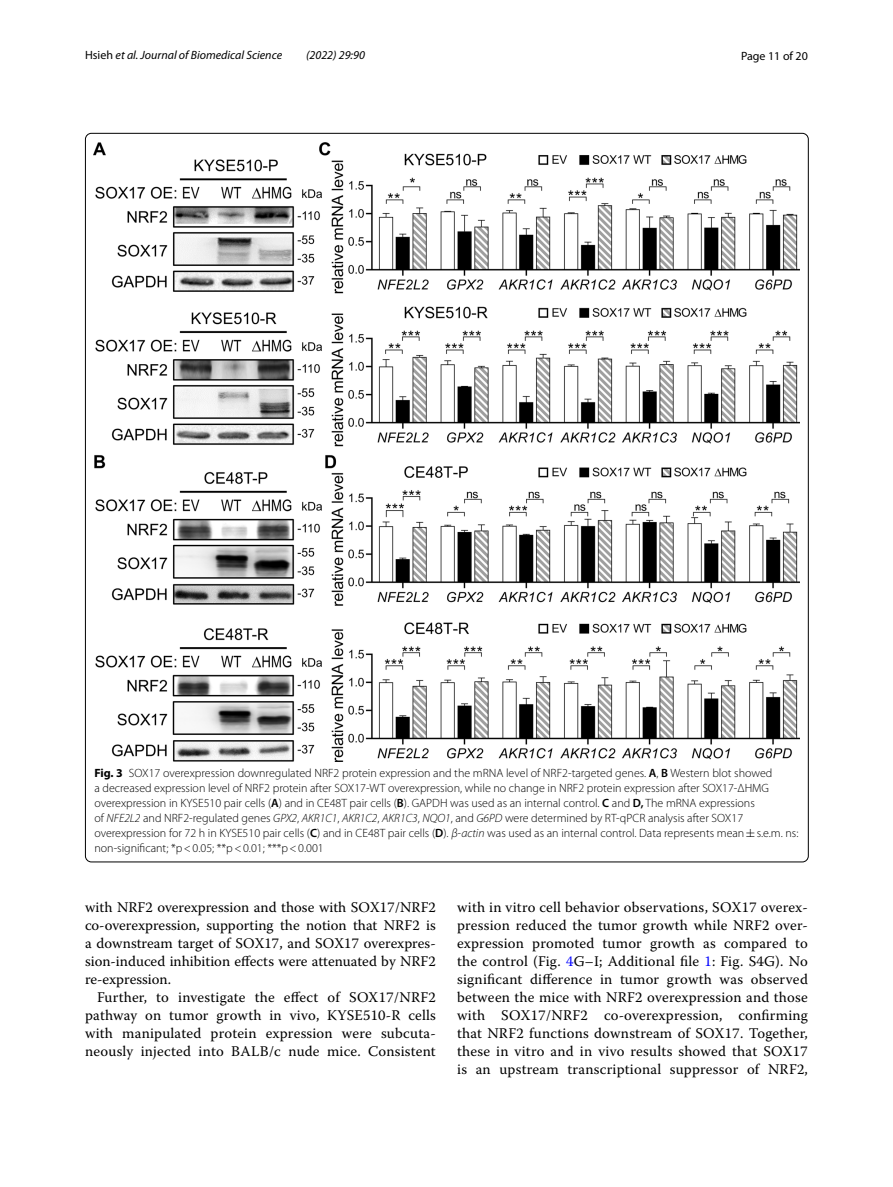
<style>
.page{position:relative;width:893px;height:1187px;background:#fff}
.page>*{position:absolute;margin:0;border:0;box-sizing:border-box;transform-origin:0 0}
.t1{font:14.7px/18px "Warnock Pro";letter-spacing:.015em;color:#000;text-align:justify}
.t2{font:300 12px/15px "Myriad Pro";color:#000}
.t3{font:italic 12px "Myriad Pro";color:#000}
.t4{font:12px "Myriad Pro";color:#000}
.s1{font-style:normal}
.s2{font-weight:700}
.s3{font-weight:600}
.s4{font-style:italic}
.s5{font-family:"MTSY";font-weight:400}
.s6{color:#00f}
</style>
<div class="page">
<img style="left:94px;top:142px;width:706px;height:619px">
<p class="t3" style="left:85px;top:48px;width:199px"><span class="s1">Hsieh</span> et al. Journal of Biomedical Science</p>
<p class="t3" style="left:306px;top:48px;width:60px">(2022) 29:90</p>
<p class="t4" style="left:741px;top:48px;width:68px">Page 11 of 20</p>
<p class="t2" style="left:94px;top:765px;width:706px"><span class="s2">Fig. 3</span> SOX17 overexpression downregulated NRF2 protein expression and the mRNA level of NRF2-targeted genes. <span class="s3">A</span>, <span class="s3">B</span> Western blot showed<br>a decreased expression level of NRF2 protein after SOX17-WT overexpression, while no change in NRF2 protein expression after SOX17-ΔHMG overexpression in KYSE510 pair cells (<span class="s3">A</span>) and in CE48T pair cells (<span class="s3">B</span>). GAPDH was used as an internal control. <span class="s3">C</span> and <span class="s3">D,</span> The mRNA expressions<br>of <span class="s4">NFE2L2</span> and NRF2-regulated genes <span class="s4">GPX2</span>, <span class="s4">AKR1C1</span>, <span class="s4">AKR1C2</span>, <span class="s4">AKR1C3</span>, <span class="s4">NQO1</span>, and <span class="s4">G6PD</span> were determined by RT-qPCR analysis after SOX17 overexpression for 72 h in KYSE510 pair cells (<span class="s3">C</span>) and in CE48T pair cells (<span class="s3">D</span>). <span class="s4">β-actin</span> was used as an internal control. Data represents mean<span class="s5">±</span>s.e.m. ns: non-significant; *p&lt;0.05; **p&lt;0.01; ***p&lt;0.001</p>
<p class="t1" style="left:85px;top:897px;width:352px">with NRF2 overexpression and those with SOX17/NRF2 co-overexpression, supporting the notion that NRF2 is a downstream target of SOX17, and SOX17 overexpres&shy;sion-induced inhibition effects were attenuated by NRF2 re-expression.</p>
<p class="t1" style="left:85px;top:987px;width:352px;text-indent:12px">Further, to investigate the effect of SOX17/NRF2 pathway on tumor growth in vivo, KYSE510-R cells with manipulated protein expression were subcuta&shy;neously injected into BALB/c nude mice. Consistent</p>
<p class="t1" style="left:457px;top:897px;width:352px">with in vitro cell behavior observations, SOX17 overex&shy;pression reduced the tumor growth while NRF2 over&shy;expression promoted tumor growth as compared to the control (Fig. <span class="s6">4</span>G–I; Additional file <span class="s6">1</span>: Fig. S4G). No significant difference in tumor growth was observed between the mice with NRF2 overexpression and those with SOX17/NRF2 co-overexpression, confirming that NRF2 functions downstream of SOX17. Together, these in vitro and in vivo results showed that SOX17 is an upstream transcriptional suppressor of NRF2,</p>
</div>
